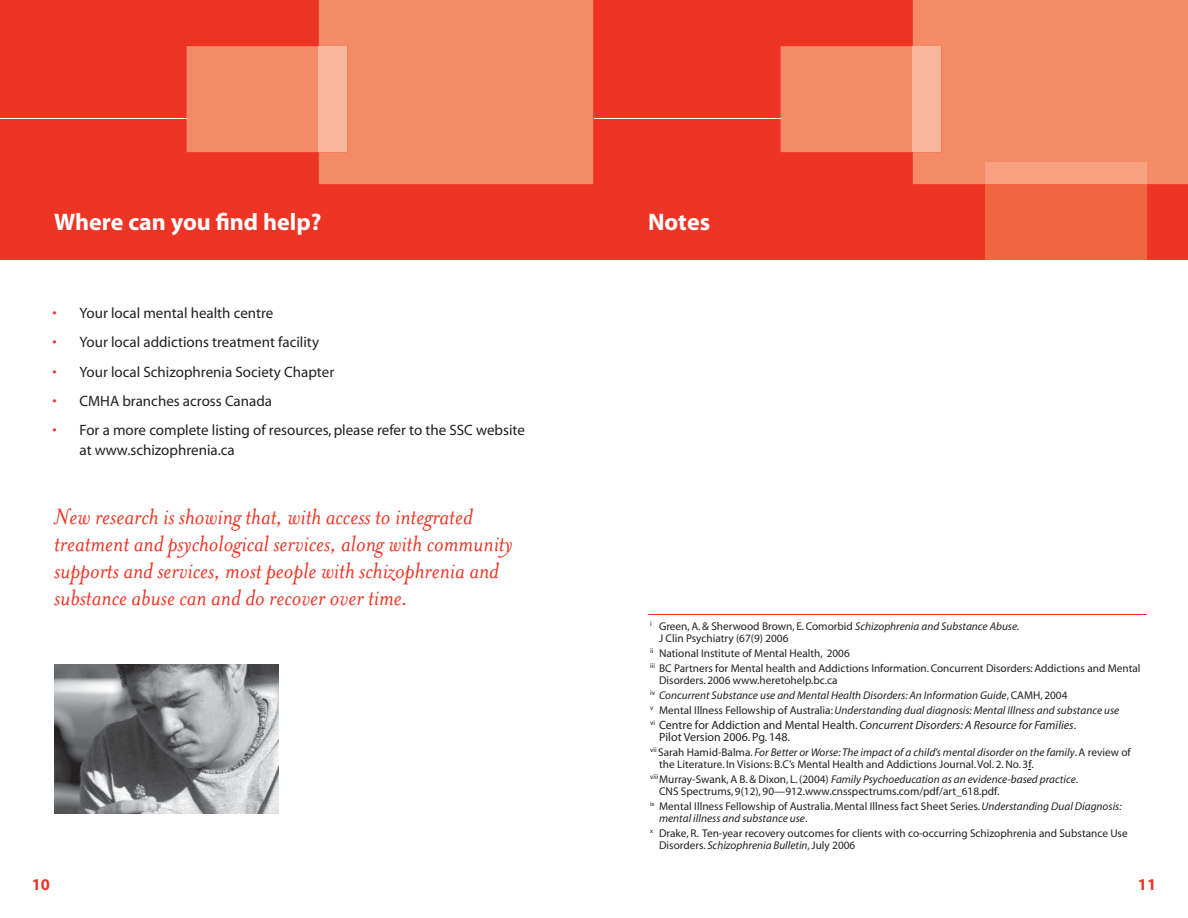
<style>
.page{position:relative;width:1188px;height:918px;background:#fff}
.page>*{position:absolute;margin:0;border:0;box-sizing:border-box;transform-origin:0 0}
.t1{font:italic 25.5px/27px "Mrs Eaves";color:#ee3424}
.t2{font:700 24px "Myriad";color:#fff}
.t3{font:700 16.5px "Myriad";color:#ee3424}
.t4{font:15px/19.5px "Myriad";color:#231f20}
.t5{font:12px/12px "Myriad";color:#231f20}
.t6{font:11.25px/12px "Myriad";color:#231f20}
.t7{font:italic 11.25px/15px "Myriad";color:#231f20}
.s1{color:#ee3424}
.s2{font-style:italic}
.s3{font-style:normal}
</style>
<div class="page">
<div style="left:594px;top:0;width:594px;height:260px;background:#ee3424"></div>
<hr style="left:594px;top:118px;width:187px;height:1px;background:#fff">
<div style="left:913px;top:0;width:275px;height:184px;background:#f58a67"></div>
<div style="left:781px;top:46px;width:132px;height:106px;background:#f58a67"></div>
<div style="left:913px;top:46px;width:28px;height:106px;background:#fab69a"></div>
<div style="left:985px;top:184px;width:162px;height:76px;background:#f26541"></div>
<div style="left:985px;top:163px;width:162px;height:21px;background:#f8a07f"></div>
<hr style="left:648px;top:614px;width:499px;height:1px;background:#ee3424">
<div style="left:0;top:0;width:594px;height:260px;background:#ee3424"></div>
<hr style="left:0;top:118px;width:187px;height:1px;background:#fff">
<div style="left:187px;top:46px;width:132px;height:106px;background:#f58a67"></div>
<div style="left:319px;top:0;width:274px;height:184px;background:#f58a67"></div>
<div style="left:319px;top:46px;width:28px;height:106px;background:#fab69a"></div>
<img style="left:54px;top:664px;width:224px;height:150px">
<h2 class="t2" style="left:54px;top:213px;width:269px">Where can you find help?</h2>
<h2 class="t2" style="left:648px;top:213px;width:64px">Notes</h2>
<h3 class="t4" style="left:52px;top:305px;width:222px"><span class="s1">•</span> Your local mental health centre</h3>
<h3 class="t4" style="left:52px;top:334px;width:268px"><span class="s1">•</span> Your local addictions treatment facility</h3>
<h3 class="t4" style="left:52px;top:363px;width:283px"><span class="s1">•</span> Your local Schizophrenia Society Chapter</h3>
<h3 class="t4" style="left:52px;top:392px;width:221px"><span class="s1">•</span> CMHA branches across Canada</h3>
<h3 class="t4" style="left:80px;top:422px;width:447px;text-indent:-27px"><span class="s1">•</span> For a more complete listing of resources, please refer to the SSC website at www.schizophrenia.ca</h3>
<h1 class="t1" style="left:54px;top:502px;width:460px">New research is showing that, with access to integrated treatment and psychological services, along with community supports and services, most people with schizophrenia and substance abuse can and do recover over time.</h1>
<h3 class="t3" style="left:32px;top:878px;width:20px">10</h3>
<p class="t6" style="left:659px;top:621px;width:362px;text-indent:-9px"><sup>i</sup> Green, A. &amp; Sherwood Brown, E. Comorbid <span class="s2">Schizophrenia and Substance Abuse.<br></span>J Clin Psychiatry (67(9) 2006</p>
<p class="t6" style="left:650px;top:647px;width:492px;line-height:15px"><sup>ii</sup> National Institute of Mental Health, 2006<br><sup>iii</sup> BC Partners for Mental health and Addictions Information. Concurrent Disorders: Addictions and Mental</p>
<p class="t7" style="left:650px;top:674px;width:471px;text-indent:9px"><span class="s3">Disorders. 2006 www.heretohelp.bc.ca<br></span><sup>iv</sup> Concurrent Substance use and Mental Health Disorders: An Information Guide<span class="s3">, CAMH, 2004<br></span><sup>v</sup> <span class="s3">Mental Illness Fellowship of Australia:</span> Understanding dual diagnosis: Mental Illness and substance use</p>
<p class="t5" style="left:659px;top:720px;width:419px;text-indent:-9px"><sup>vi</sup> Centre for Addiction and Mental Health. <span class="s2">Concurrent Disorders: A Resource for Families</span>.<br>Pilot Version 2006. Pg. 148.</p>
<p class="t6" style="left:659px;top:747px;width:473px;text-indent:-9px"><sup>vii</sup> Sarah Hamid-Balma. <span class="s2">For Better or Worse: The impact of a child’s mental disorder on the family</span>. A review of the Literature. In Visions: B.C’s Mental Health and Addictions Journal. Vol. 2. No. 3f.</p>
<p class="t6" style="left:659px;top:774px;width:421px;text-indent:-9px"><sup>viii</sup> Murray-Swank, A B. &amp; Dixon, L. (2004) <span class="s2">Family Psychoeducation as an evidence-based practice</span>.<br>CNS Spectrums, 9(12), 90—912.www.cnsspectrums.com/pdf/art_618.pdf.</p>
<p class="t6" style="left:659px;top:801px;width:464px;text-indent:-9px"><sup>ix</sup> Mental Illness Fellowship of Australia. Mental Illness fact Sheet Series. <span class="s2">Understanding Dual Diagnosis: mental illness and substance use</span>.</p>
<p class="t6" style="left:659px;top:828px;width:470px;text-indent:-9px"><sup>x</sup> Drake, R. Ten-year recovery outcomes for clients with co-occurring Schizophrenia and Substance Use<br>Disorders. <span class="s2">Schizophrenia Bulletin</span>, July 2006</p>
<h3 class="t3" style="left:1138px;top:878px;width:20px">11</h3>
</div>
